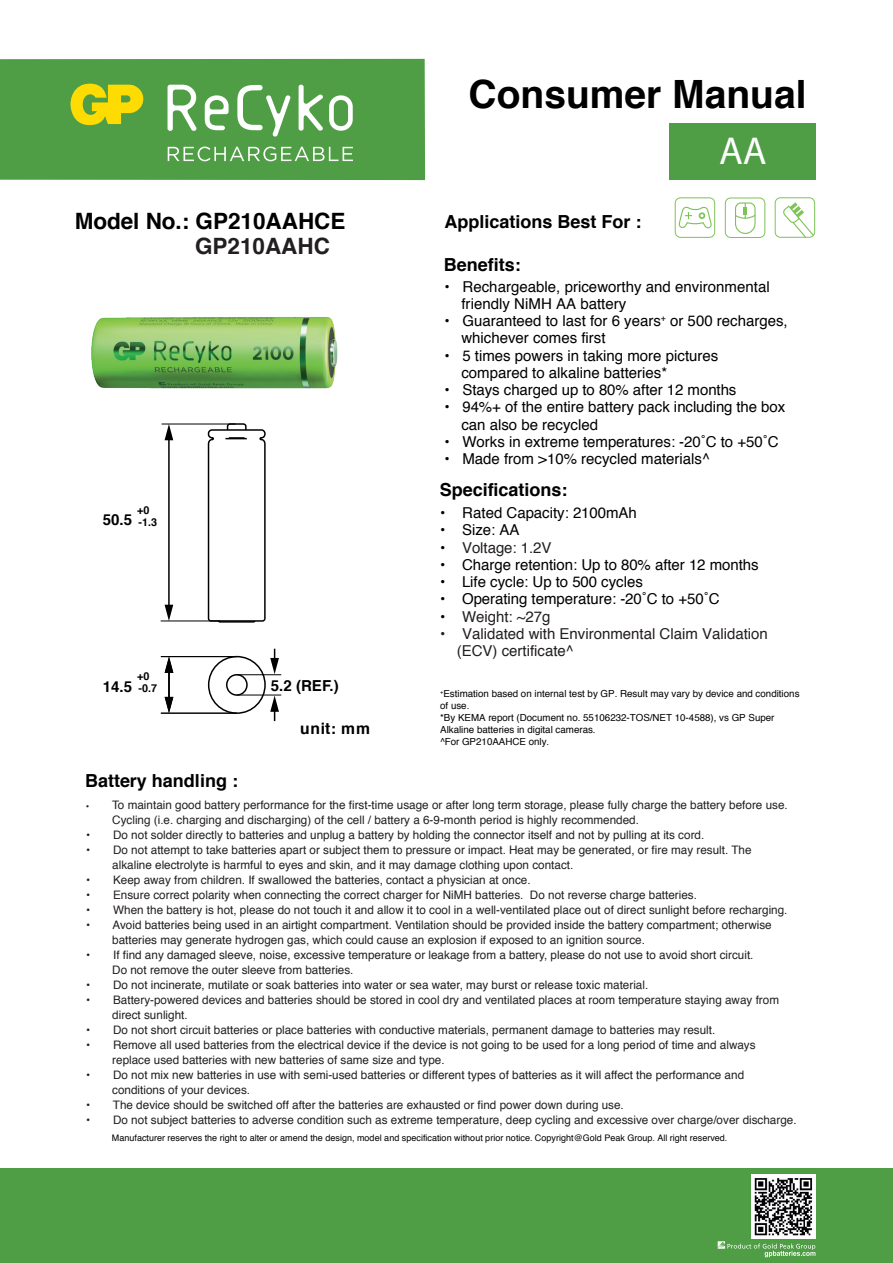
<style>
.page{position:relative;width:893px;height:1263px;background:#fff}
.page>*{position:absolute;margin:0;border:0;box-sizing:border-box;transform-origin:0 0}
.t1{font:700 39px "Helvetica";color:#000001}
.t2{font:39px "Myriad Pro";color:#fff}
.t3{font:700 22.5px "Helvetica";color:#000001}
.t4{font:700 22.5px "Helvetica";color:#231f20}
.t5{font:700 18px "Helvetica";color:#000001}
.t6{font:700 15.75px "Helvetica";letter-spacing:.04em;color:#000001}
.t7{font:700 15.15px "Helvetica";color:#000001}
.t8{font:15px/17.2px "Helvetica";color:#000001}
.t9{font:15px/17.2px "Helvetica";color:#231f20}
.t10{font:11.7px/15px "Helvetica";color:#231f20}
.t11{font:700 10.8px "Helvetica";color:#000001}
.t12{font:9.75px/12px "Helvetica";color:#000001}
.t13{font:9px "Helvetica";letter-spacing:.005em;color:#000001}
.s1{color:#000001}
.s2{font-family:"Myriad Pro";font-size:10.5px}
</style>
<div class="page">
<div style="left:669px;top:124px;width:146px;height:56px;background:#4f9e45"></div>
<div style="left:0;top:1169px;width:893px;height:94px;background:#4f9e45"></div>
<div style="left:0;top:59px;width:425px;height:121px;background:#4f9e45"></div>
<img style="left:74px;top:156px;width:279px;height:285px">
<svg style="left:168px;top:147px;width:185px;height:14px"></svg>
<svg style="left:329px;top:95px;width:24px;height:36px"></svg>
<svg style="left:168px;top:85px;width:28px;height:46px"></svg>
<svg style="left:237px;top:85px;width:53px;height:52px"></svg>
<svg style="left:205px;top:95px;width:24px;height:35px"></svg>
<svg style="left:299px;top:85px;width:24px;height:46px"></svg>
<svg style="left:70px;top:84px;width:73px;height:41px"></svg>
<img style="left:752px;top:1175px;width:63px;height:63px">
<svg style="left:783px;top:202px;width:32px;height:35px"></svg>
<div style="left:775px;top:197px;width:40px;height:41px;border:1px solid #7dc355;border-radius:5px"></div>
<div style="left:675px;top:197px;width:40px;height:41px;border:1px solid #7dc355;border-radius:5px"></div>
<svg style="left:678px;top:207px;width:34px;height:22px"></svg>
<div style="left:725px;top:198px;width:40px;height:40px;border:1px solid #7dc355;border-radius:5px"></div>
<svg style="left:735px;top:202px;width:21px;height:32px"></svg>
<svg style="left:718px;top:1241px;width:97px;height:16px"></svg>
<hr style="left:168px;top:437px;width:2px;height:171px;background:#000002">
<svg style="left:165px;top:425px;width:8px;height:15px"></svg>
<svg style="left:165px;top:605px;width:8px;height:16px"></svg>
<hr style="left:162px;top:424px;width:74px;height:1px;background:#000002">
<hr style="left:161px;top:621px;width:59px;height:1px;background:#000002">
<svg style="left:270px;top:649px;width:9px;height:25px"></svg>
<svg style="left:270px;top:696px;width:9px;height:25px"></svg>
<svg style="left:207px;top:422px;width:59px;height:201px"></svg>
<hr style="left:237px;top:674px;width:44px;height:1px;background:#000002">
<hr style="left:237px;top:695px;width:44px;height:1px;background:#000002">
<div style="left:208px;top:656px;width:58px;height:58px;border:2px solid #000002;border-radius:50%"></div>
<div style="left:226px;top:674px;width:22px;height:22px;border:2px solid #000002;border-radius:50%"></div>
<hr style="left:168px;top:670px;width:2px;height:30px;background:#000002">
<svg style="left:165px;top:657px;width:8px;height:16px"></svg>
<svg style="left:165px;top:697px;width:8px;height:16px"></svg>
<hr style="left:161px;top:656px;width:76px;height:1px;background:#000002">
<hr style="left:161px;top:713px;width:76px;height:1px;background:#000002">
<h1 class="t1" style="left:469px;top:63px;width:339px">Consumer Manual</h1>
<h2 class="t3" style="left:75px;top:203px;width:272px">Model No.: GP210AAHCE</h2>
<h3 class="t5" style="left:444px;top:207px;width:199px">Applications Best For :</h3>
<h2 class="t4" style="left:195px;top:227px;width:137px">GP210AAHC</h2>
<h3 class="t5" style="left:444px;top:250px;width:78px">Benefits:</h3>
<h1 class="t2" style="left:719px;top:127px;width:49px">AA</h1>
<p class="t8" style="left:461px;top:278px;width:310px;text-indent:-17px">• Rechargeable, priceworthy and environmental friendly NiMH AA battery</p>
<p class="t8" style="left:461px;top:313px;width:328px;text-indent:-17px">• Guaranteed to last for 6 years<sup>+</sup> or 500 recharges, whichever comes first</p>
<p class="t8" style="left:461px;top:347px;width:258px;text-indent:-17px">• 5 times powers in taking more pictures compared to alkaline batteries*</p>
<p class="t8" style="left:445px;top:382px;width:293px">• Stays charged up to 80% after 12 months</p>
<p class="t8" style="left:461px;top:399px;width:325px;text-indent:-17px">• 94%+ of the entire battery pack including the box can also be recycled</p>
<p class="t8" style="left:445px;top:433px;width:335px">• Works in extreme temperatures: -20˚C to +50˚C</p>
<p class="t8" style="left:445px;top:451px;width:266px">• Made from &gt;10% recycled materials^</p>
<p class="t11" style="left:137px;top:501px;width:14px">+0</p>
<p class="t7" style="left:103px;top:508px;width:31px">50.5</p>
<p class="t11" style="left:138px;top:513px;width:20px">-1.3</p>
<p class="t11" style="left:137px;top:668px;width:14px">+0</p>
<p class="t7" style="left:103px;top:674px;width:31px">14.5</p>
<p class="t11" style="left:138px;top:680px;width:20px">-0.7</p>
<h3 class="t5" style="left:85px;top:766px;width:155px">Battery handling :</h3>
<p class="t7" style="left:271px;top:673px;width:69px">5.2 (REF.)</p>
<h3 class="t6" style="left:300px;top:715px;width:71px">unit: mm</h3>
<h3 class="t5" style="left:440px;top:475px;width:129px">Specifications:</h3>
<p class="t8" style="left:440px;top:505px;width:198px">• Rated Capacity: 2100mAh</p>
<p class="t8" style="left:440px;top:522px;width:81px">• Size: AA</p>
<p class="t9" style="left:440px;top:539px;width:113px"><span class="s1">•</span> Voltage: 1.2V</p>
<p class="t8" style="left:440px;top:556px;width:320px">• Charge retention: Up to 80% after 12 months</p>
<p class="t8" style="left:440px;top:574px;width:204px">• Life cycle: Up to 500 cycles</p>
<p class="t8" style="left:440px;top:591px;width:281px">• Operating temperature: -20˚C to +50˚C</p>
<p class="t9" style="left:440px;top:608px;width:112px"><span class="s1">•</span> Weight: ~27g</p>
<p class="t9" style="left:457px;top:625px;width:313px;text-indent:-17px">• Validated with Environmental Claim Validation (ECV) certificate^</p>
<p class="t12" style="left:440px;top:688px;width:361px"><sup>+</sup>Estimation based on internal test by GP. Result may vary by device and conditions of use.<br>*By KEMA report (Document no. 55106232-TOS/NET 10-4588), vs GP Super Alkaline batteries in digital cameras.<br>^For GP210AAHCE only.</p>
<p class="t10" style="left:112px;top:797px;width:677px;text-indent:-26px"><span class="s2">•</span> To maintain good battery performance for the first-time usage or after long term storage, please fully charge the battery before use.<br>Cycling (i.e. charging and discharging) of the cell / battery a 6-9-month period is highly recommended.</p>
<p class="t10" style="left:86px;top:827px;width:620px">• Do not solder directly to batteries and unplug a battery by holding the connector itself and not by pulling at its cord.</p>
<p class="t10" style="left:112px;top:842px;width:641px;text-indent:-26px">• Do not attempt to take batteries apart or subject them to pressure or impact. Heat may be generated, or fire may result. The alkaline electrolyte is harmful to eyes and skin, and it may damage clothing upon contact.</p>
<p class="t10" style="left:86px;top:872px;width:446px">• Keep away from children. If swallowed the batteries, contact a physician at once.</p>
<p class="t10" style="left:86px;top:887px;width:612px">• Ensure correct polarity when connecting the correct charger for NiMH batteries. Do not reverse charge batteries.</p>
<p class="t10" style="left:86px;top:902px;width:703px">• When the battery is hot, please do not touch it and allow it to cool in a well-ventilated place out of direct sunlight before recharging.</p>
<p class="t10" style="left:112px;top:917px;width:661px;text-indent:-26px">• Avoid batteries being used in an airtight compartment. Ventilation should be provided inside the battery compartment; otherwise batteries may generate hydrogen gas, which could cause an explosion if exposed to an ignition source.</p>
<p class="t10" style="left:112px;top:947px;width:643px;text-indent:-26px">• If find any damaged sleeve, noise, excessive temperature or leakage from a battery, please do not use to avoid short circuit.<br>Do not remove the outer sleeve from batteries.</p>
<p class="t10" style="left:86px;top:977px;width:564px">• Do not incinerate, mutilate or soak batteries into water or sea water, may burst or release toxic material.</p>
<p class="t10" style="left:112px;top:992px;width:668px;text-indent:-26px">• Battery-powered devices and batteries should be stored in cool dry and ventilated places at room temperature staying away from direct sunlight.</p>
<p class="t10" style="left:86px;top:1022px;width:631px">• Do not short circuit batteries or place batteries with conductive materials, permanent damage to batteries may result.</p>
<p class="t10" style="left:112px;top:1037px;width:645px;text-indent:-26px">• Remove all used batteries from the electrical device if the device is not going to be used for a long period of time and always replace used batteries with new batteries of same size and type.</p>
<p class="t10" style="left:112px;top:1067px;width:633px;text-indent:-26px">• Do not mix new batteries in use with semi-used batteries or different types of batteries as it will affect the performance and conditions of your devices.</p>
<p class="t10" style="left:86px;top:1097px;width:539px">• The device should be switched off after the batteries are exhausted or find power down during use.</p>
<p class="t10" style="left:86px;top:1112px;width:712px">• Do not subject batteries to adverse condition such as extreme temperature, deep cycling and excessive over charge/over discharge.</p>
<p class="t13" style="left:112px;top:1131px;width:617px">Manufacturer reserves the right to alter or amend the design, model and specification without prior notice. Copyright@Gold Peak Group. All right reserved.</p>
</div>
